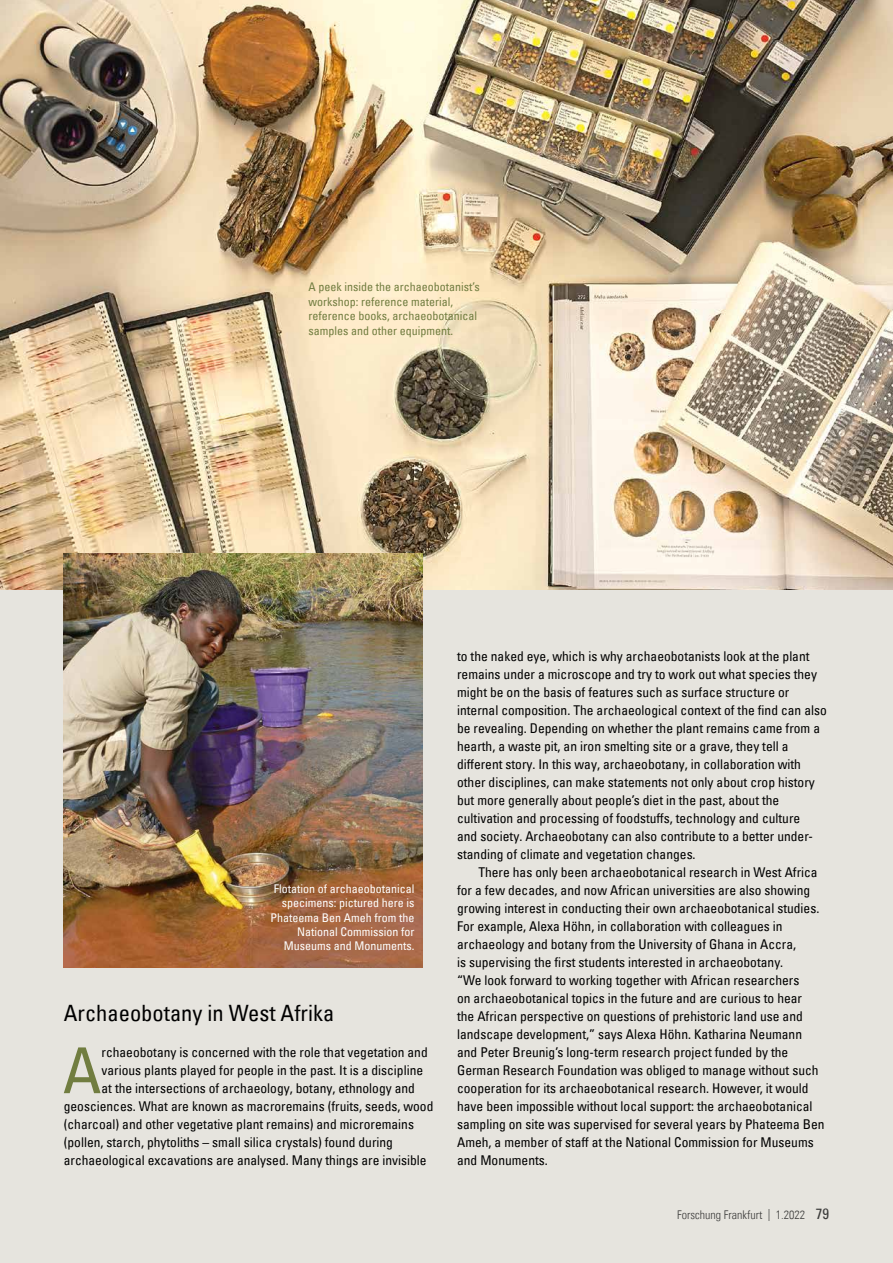
<style>
.page{position:relative;width:893px;height:1263px;background:#fff}
.page>*{position:absolute;margin:0;border:0;box-sizing:border-box;transform-origin:0 0}
.t1{font:condensed 63.3px "Univers Com 57";color:#717d40}
.t2{font:condensed 22.5px "Univers Com 57";color:#000}
.t3{font:condensed 13.5px/18px "Univers Com 57";color:#000}
.t4{font:condensed 12px/14.4px "Univers Com 57";color:#717d40}
.t5{font:condensed 12px/14.4px "Univers Com 57";color:#fff;text-align:right}
.t6{font:12px "Univers Com 47 Light Cond";color:#3c3c3b}
.s1{font-family:"Univers Com 57";font-stretch:condensed;font-size:15px}
</style>
<div class="page">
<div style="left:0;top:589px;width:893px;height:674px;background:#e6e4de"></div>
<img style="left:0;top:0;width:893px;height:589px">
<img style="left:64px;top:554px;width:359px;height:413px">
<p class="t4" style="left:309px;top:280px;width:173px">A peek inside the archaeobotanist’s workshop: reference material, reference books, archaeobotanical samples and other equipment.</p>
<p class="t5" style="left:271px;top:881px;width:145px">Flotation of archaeobotanical specimens: pictured here is<br>Phateema Ben Ameh from the<br>National Commission for<br>Museums and Monuments.</p>
<h2 class="t2" style="left:64px;top:999px;width:272px">Archaeobotany in West Afrika</h2>
<h1 class="t1" style="left:63px;top:1030px;width:40px">A</h1>
<p class="t3" style="left:102px;top:1043px;width:328px">rchaeobotany is concerned with the role that vegetation and</p>
<p class="t3" style="left:102px;top:1061px;width:323px">various plants played for people in the past. It is a discipline</p>
<p class="t3" style="left:102px;top:1079px;width:315px">at the intersections of archaeology, botany, ethnology and</p>
<p class="t3" style="left:64px;top:1097px;width:371px">geosciences. What are known as macroremains (fruits, seeds, wood</p>
<p class="t3" style="left:64px;top:1115px;width:352px">(charcoal) and other vegetative plant remains) and microremains</p>
<p class="t3" style="left:64px;top:1133px;width:331px">(pollen, starch, phytoliths – small silica crystals) found during</p>
<p class="t3" style="left:64px;top:1151px;width:364px">archaeological excavations are analysed. Many things are invisible</p>
<p class="t3" style="left:457px;top:647px;width:371px">to the naked eye, which is why archaeobotanists look at the plant remains under a microscope and try to work out what species they might be on the basis of features such as surface structure or internal composition. The archaeological context of the find can also be revealing. Depending on whether the plant remains came from a hearth, a waste pit, an iron smelting site or a grave, they tell a different story. In this way, archaeobotany, in collaboration with other disciplines, can make statements not only about crop history but more generally about people’s diet in the past, about the cultivation and processing of foodstuffs, technology and culture<br>and society. Archaeobotany can also contribute to a better under&shy;standing of climate and vegetation changes.</p>
<p class="t3" style="left:457px;top:863px;width:369px;text-indent:21px">There has only been archaeobotanical research in West Africa for a few decades, and now African universities are also showing growing interest in conducting their own archaeobotanical studies.<br>For example, Alexa Höhn, in collaboration with colleagues in archaeology and botany from the University of Ghana in Accra,<br>is supervising the first students interested in archaeobotany.<br>“We look forward to working together with African researchers<br>on archaeobotanical topics in the future and are curious to hear<br>the African perspective on questions of prehistoric land use and landscape development,” says Alexa Höhn. Katharina Neumann and Peter Breunig’s long-term research project funded by the German Research Foundation was obliged to manage without such cooperation for its archaeobotanical research. However, it would have been impossible without local support: the archaeobotanical sampling on site was supervised for several years by Phateema Ben Ameh, a member of staff at the National Commission for Museums and Monuments.</p>
<p class="t6" style="left:677px;top:1208px;width:153px">Forschung Frankfurt | 1.2022 <span class="s1">79</span></p>
</div>
